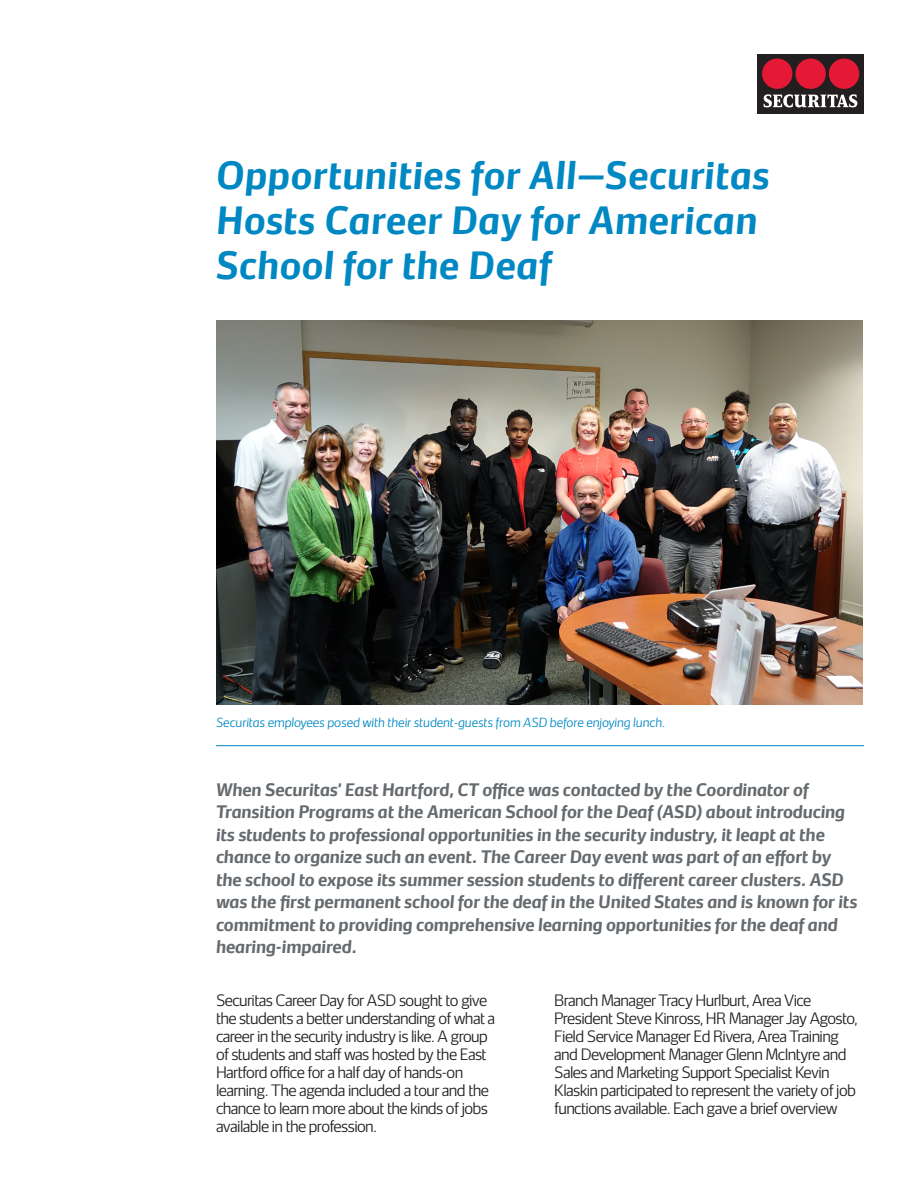
<style>
.page{position:relative;width:918px;height:1188px;background:#fff}
.page>*{position:absolute;margin:0;border:0;box-sizing:border-box;transform-origin:0 0}
.t1{font:italic 700 36px/45px "Securitas Sans TT";letter-spacing:.01em;color:#0088c3}
.Preamble_grey{font:italic 700 16.5px/22.5px "Securitas Sans TT";letter-spacing:-.01em;color:#656a6e}
.t2{font:300 15px/18px "Securitas Sans";letter-spacing:-.04em;color:#231f20}
.t3{font:italic 300 12px "Securitas Sans";letter-spacing:-.01em;color:#0088c3}
</style>
<div class="page">
<hr style="left:216px;top:745px;width:648px;height:1px;background:#0088c3">
<div style="left:758px;top:54px;width:106px;height:59px;background:#231f20"></div>
<div style="left:762px;top:59px;width:30px;height:30px;background:#e51836;border-radius:50%"></div>
<div style="left:829px;top:59px;width:30px;height:30px;background:#e51836;border-radius:50%"></div>
<div style="left:795px;top:59px;width:31px;height:30px;background:#e51836;border-radius:50%"></div>
<svg style="left:764px;top:94px;width:93px;height:13px"></svg>
<img style="left:216px;top:321px;width:646px;height:384px">
<p class="t1" style="left:216px;top:149px;width:555px">Opportunities for All—Securitas<br>Hosts Career Day for American<br>School for the Deaf</p>
<p class="t3" style="left:216px;top:713px;width:451px">Securitas employees posed with their student-guests from ASD before enjoying lunch.</p>
<p class="Preamble_grey" style="left:216px;top:776px;width:643px">When Securitas’ East Hartford, CT office was contacted by the Coordinator of Transition Programs at the American School for the Deaf (ASD) about introducing its students to professional opportunities in the security industry, it leapt at the chance to organize such an event. The Career Day event was part of an effort by the school to expose its summer session students to different career clusters. ASD was the first permanent school for the deaf in the United States and is known for its commitment to providing comprehensive learning opportunities for the deaf and hearing-impaired.</p>
<p class="t2" style="left:554px;top:990px;width:305px">Branch Manager Tracy Hurlburt, Area Vice President Steve Kinross, HR Manager Jay Agosto, Field Service Manager Ed Rivera, Area Training and Development Manager Glenn McIntyre and Sales and Marketing Support Specialist Kevin Klaskin participated to represent the variety of job functions available. Each gave a brief overview</p>
<p class="t2" style="left:216px;top:990px;width:281px">Securitas Career Day for ASD sought to give the students a better understanding of what a career in the security industry is like. A group of students and staff was hosted by the East Hartford office for a half day of hands-on learning. The agenda included a tour and the chance to learn more about the kinds of jobs available in the profession.</p>
</div>
